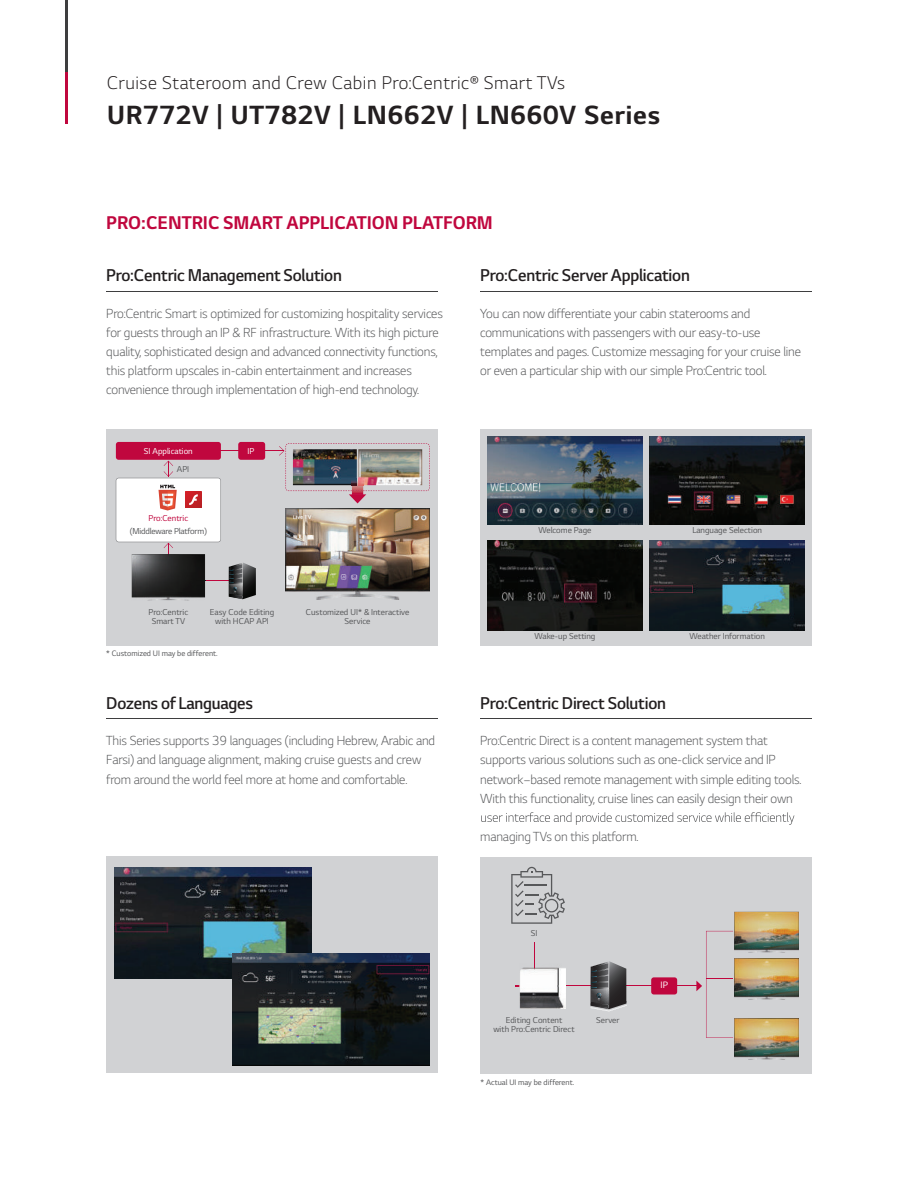
<style>
.page{position:relative;width:918px;height:1188px;background:#fff}
.page>*{position:absolute;margin:0;border:0;box-sizing:border-box;transform-origin:0 0}
.t1{font:700 30px "LG Smart";letter-spacing:.025em;color:#231f20}
.t2{font:300 21px "LG Smart";letter-spacing:.025em;color:#231f20}
.t3{font:700 21px "LG Smart";color:#c0073e}
.t4{font:300 19.5px "LG Smart";letter-spacing:-.01em;color:#231f20}
.t5{font:300 15px/19.2px "LG Smart";letter-spacing:-.01em;color:#57585a}
.t6{font:10.5px "LG Smart";color:#fff}
.t7{font:9.75px/9px "LG Smart";color:#57585a;text-align:center}
.t8{font:9.75px/12.5px "LG Smart";letter-spacing:-.02em;color:#57585a;text-align:center}
.t9{font:9.75px "LG Smart";color:#fff}
.t10{font:9px "LG Smart";color:#57585a}
.s1{font-size:18px}
.s2{color:#c0073e}
</style>
<div class="page">
<hr style="left:65px;top:0;width:3px;height:124px;background:#3e3e3f">
<hr style="left:65px;top:72px;width:3px;height:52px;background:#c0073e">
<hr style="left:480px;top:291px;width:332px;height:1px;background:#3e3e3f">
<hr style="left:106px;top:719px;width:332px;height:1px;background:#3e3e3f">
<div style="left:106px;top:856px;width:332px;height:217px;background:#d1d2d4"></div>
<img style="left:115px;top:868px;width:197px;height:110px">
<img style="left:233px;top:953px;width:197px;height:112px">
<div style="left:106px;top:429px;width:332px;height:217px;background:#d1d2d4"></div>
<hr style="left:106px;top:291px;width:332px;height:1px;background:#3e3e3f">
<img style="left:286px;top:508px;width:143px;height:91px">
<div style="left:116px;top:442px;width:105px;height:18px;background:#c0073e;border-radius:3px"></div>
<hr style="left:219px;top:451px;width:65px;height:1px;background:#c0073e">
<div style="left:238px;top:442px;width:27px;height:18px;background:#c0073e;border-radius:3px"></div>
<hr style="left:194px;top:580px;width:48px;height:1px;background:#c0073e">
<svg style="left:229px;top:563px;width:27px;height:36px"></svg>
<img style="left:132px;top:560px;width:73px;height:40px">
<svg style="left:116px;top:461px;width:105px;height:99px"></svg>
<img style="left:279px;top:443px;width:151px;height:60px">
<svg style="left:481px;top:812px;width:313px;height:13px"></svg>
<hr style="left:480px;top:719px;width:332px;height:1px;background:#3e3e3f">
<div style="left:481px;top:857px;width:331px;height:216px;background:#d1d2d4"></div>
<hr style="left:516px;top:986px;width:181px;height:1px;background:#c0073e">
<svg style="left:590px;top:961px;width:36px;height:50px;background:#5c5c5d"></svg>
<div style="left:651px;top:977px;width:26px;height:18px;background:#c0073e;border-radius:3px"></div>
<svg style="left:696px;top:931px;width:37px;height:107px"></svg>
<img style="left:734px;top:912px;width:65px;height:41px">
<img style="left:734px;top:958px;width:65px;height:41px">
<img style="left:734px;top:1019px;width:65px;height:41px">
<hr style="left:534px;top:942px;width:1px;height:35px;background:#c0073e">
<img style="left:515px;top:967px;width:51px;height:42px">
<img style="left:516px;top:986px;width:50px;height:1px">
<svg style="left:511px;top:867px;width:54px;height:57px"></svg>
<div style="left:480px;top:429px;width:332px;height:217px;background:#d1d2d4"></div>
<img style="left:487px;top:436px;width:156px;height:88px">
<img style="left:649px;top:436px;width:156px;height:88px">
<img style="left:487px;top:540px;width:156px;height:90px">
<img style="left:649px;top:540px;width:156px;height:90px">
<p class="t2" style="left:107px;top:76px;width:460px">Cruise Stateroom and Crew Cabin Pro:Centric<span class="s1">®</span> Smart TVs</p>
<p class="t1" style="left:107px;top:105px;width:554px">UR772V | UT782V | LN662V | LN660V Series</p>
<p class="t3" style="left:106px;top:216px;width:388px">PRO:CENTRIC SMART APPLICATION PLATFORM</p>
<p class="t4" style="left:106px;top:269px;width:237px">Pro:Centric Management Solution</p>
<p class="t5" style="left:106px;top:305px;width:338px">Pro:Centric Smart is optimized for customizing hospitality services for guests through an IP &amp; RF infrastructure. With its high picture quality, sophisticated design and advanced connectivity functions, this platform upscales in-cabin entertainment and increases convenience through implementation of high-end technology.</p>
<p class="t9" style="left:144px;top:448px;width:50px">SI Application</p>
<p class="t9" style="left:248px;top:448px;width:8px">IP</p>
<p class="t7" style="left:177px;top:466px;width:14px">API</p>
<p class="t8" style="left:130px;top:513px;width:79px"><span class="s2">Pro:Centric </span>(Middleware Platform)</p>
<p class="t7" style="left:148px;top:608px;width:41px">Pro:Centric<br>Smart TV</p>
<p class="t7" style="left:210px;top:608px;width:66px">Easy Code Editing with HCAP API</p>
<p class="t7" style="left:306px;top:608px;width:105px">Customized UI* &amp; Interactive<br>Service</p>
<p class="t10" style="left:106px;top:651px;width:113px">* Customized UI may be different.</p>
<p class="t4" style="left:106px;top:696px;width:148px">Dozens of Languages</p>
<p class="t5" style="left:106px;top:733px;width:330px">This Series supports 39 languages (including Hebrew, Arabic and<br>Farsi) and language alignment, making cruise guests and crew from around the world feel more at home and comfortable.</p>
<p class="t4" style="left:480px;top:269px;width:211px">Pro:Centric Server Application</p>
<p class="t5" style="left:480px;top:305px;width:322px">You can now differentiate your cabin staterooms and communications with passengers with our easy-to-use templates and pages. Customize messaging for your cruise line or even a particular ship with our simple Pro:Centric tool.</p>
<p class="t7" style="left:539px;top:527px;width:55px">Welcome Page</p>
<p class="t7" style="left:692px;top:527px;width:71px">Language Selection</p>
<p class="t7" style="left:535px;top:632px;width:62px">Wake-up Setting</p>
<p class="t7" style="left:689px;top:632px;width:77px">Weather Information</p>
<p class="t4" style="left:480px;top:696px;width:187px">Pro:Centric Direct Solution</p>
<p class="t5" style="left:480px;top:733px;width:323px">Pro:Centric Direct is a content management system that supports various solutions such as one-click service and IP network–based remote management with simple editing tools.<br>With this functionality, cruise lines can easily design their own</p>
<p class="t5" style="left:480px;top:828px;width:160px">managing TVs on this platform.</p>
<p class="t7" style="left:531px;top:929px;width:8px">SI</p>
<p class="t7" style="left:506px;top:1017px;width:58px">Editing Content</p>
<p class="t7" style="left:596px;top:1017px;width:25px">Server</p>
<p class="t7" style="left:493px;top:1026px;width:83px">with Pro:Centric Direct</p>
<p class="t10" style="left:481px;top:1079px;width:95px">* Actual UI may be different.</p>
<p class="t6" style="left:660px;top:982px;width:9px">IP</p>
</div>
